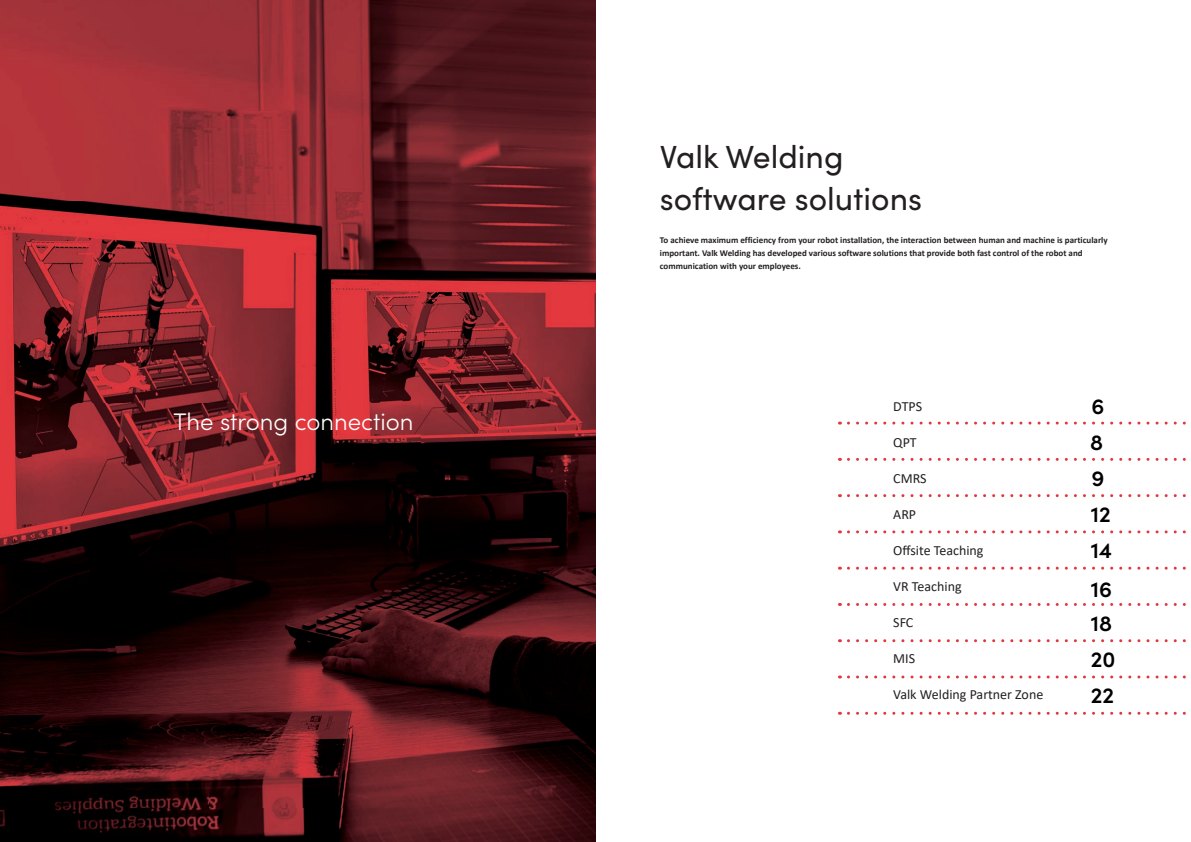
<style>
.page{position:relative;width:1191px;height:842px;background:#fff}
.page>*{position:absolute;margin:0;border:0;box-sizing:border-box;transform-origin:0 0}
.t1{font:32px/42px "Sofia Pro";color:#231f20}
.t2{font:300 24px "Sofia Pro";color:#fff}
.t3{font:600 22px/36px "Sofia Pro";color:#000}
.t4{font:14px "Calibri";color:#231f20}
.t5{font:700 9px/13px "Calibri";color:#231f20}
</style>
<div class="page">
<img style="left:0;top:0;width:595px;height:842px">
<svg style="left:848px;top:422px;width:338px;height:3px"></svg>
<svg style="left:848px;top:458px;width:338px;height:3px"></svg>
<svg style="left:848px;top:494px;width:338px;height:3px"></svg>
<svg style="left:848px;top:530px;width:338px;height:3px"></svg>
<svg style="left:848px;top:567px;width:338px;height:3px"></svg>
<svg style="left:848px;top:603px;width:338px;height:3px"></svg>
<svg style="left:848px;top:639px;width:338px;height:3px"></svg>
<svg style="left:848px;top:675px;width:338px;height:3px"></svg>
<svg style="left:848px;top:712px;width:338px;height:3px"></svg>
<h2 class="t2" style="left:173px;top:404px;width:241px">The strong connection</h2>
<h1 class="t1" style="left:660px;top:134px;width:264px">Valk Welding software solutions</h1>
<p class="t5" style="left:660px;top:233px;width:449px">To achieve maximum efficiency from your robot installation, the interaction between human and machine is particularly important. Valk Welding has developed various software solutions that provide both fast control of the robot and communication with your employees.</p>
<h3 class="t4" style="left:893px;top:397px;width:30px">DTPS</h3>
<h3 class="t4" style="left:893px;top:433px;width:25px">QPT</h3>
<h3 class="t4" style="left:893px;top:469px;width:35px">CMRS</h3>
<h3 class="t4" style="left:893px;top:505px;width:24px">ARP</h3>
<h3 class="t4" style="left:893px;top:541px;width:92px">Offsite Teaching</h3>
<h3 class="t4" style="left:893px;top:577px;width:70px">VR Teaching</h3>
<h3 class="t4" style="left:893px;top:613px;width:22px">SFC</h3>
<h3 class="t4" style="left:893px;top:649px;width:23px">MIS</h3>
<h3 class="t4" style="left:893px;top:685px;width:152px">Valk Welding Partner Zone</h3>
<h3 class="t3" style="left:1090px;top:387px;width:23px">6<br>8<br>9<br>12<br>14</h3>
<h3 class="t3" style="left:1090px;top:571px;width:23px;line-height:33.6px">16<br>18</h3>
<h3 class="t3" style="left:1090px;top:639px;width:26px;line-height:36.3px">20<br>22</h3>
</div>
